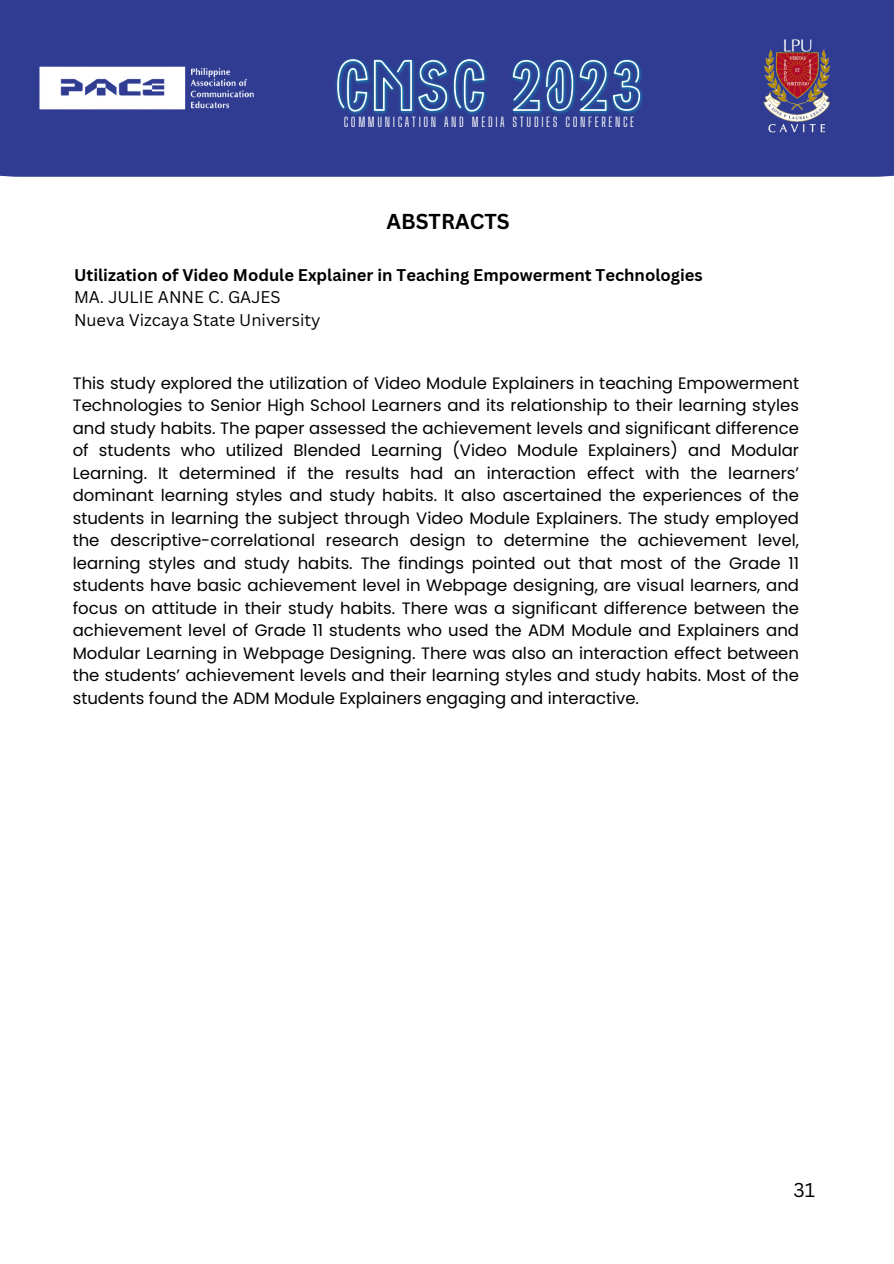
<style>
.page{position:relative;width:894px;height:1264px;background:#fff}
.page>*{position:absolute;margin:0;border:0;box-sizing:border-box;transform-origin:0 0}
.t1{font:700 21px "Canva Sans";color:#000}
.t2{font:19.5px "Canva Sans";color:#000}
.t3{font:16.5px/22.5px "Poppins";color:#000;text-align:justify}
.t4{font:700 16.5px "Canva Sans";color:#000}
.t5{font:16.5px "Canva Sans";color:#000}
.t6{font:12.9px "Big Shoulders Display";letter-spacing:.2em;color:#fff}
</style>
<div class="page">
<div style="left:0;top:0;width:893px;height:177px;background:#2f3c91"></div>
<img style="left:39px;top:66px;width:215px;height:44px">
<img style="left:763px;top:39px;width:68px;height:94px">
<img style="left:336px;top:58px;width:307px;height:57px">
<p class="t6" style="left:343px;top:114px;width:292px">COMMUNICATION AND MEDIA STUDIES CONFERENCE</p>
<h2 class="t1" style="left:386px;top:207px;width:125px">ABSTRACTS</h2>
<p class="t4" style="left:74px;top:263px;width:630px">Utilization of Video Module Explainer in Teaching Empowerment Technologies</p>
<p class="t5" style="left:74px;top:285px;width:208px">MA. JULIE ANNE C. GAJES</p>
<p class="t5" style="left:74px;top:308px;width:248px">Nueva Vizcaya State University</p>
<p class="t3" style="left:73px;top:372px;width:727px">This study explored the utilization of Video Module Explainers in teaching Empowerment Technologies to Senior High School Learners and its relationship to their learning styles and study habits. The paper assessed the achievement levels and significant difference of students who utilized Blended Learning (Video Module Explainers) and Modular Learning. It determined if the results had an interaction effect with the learners’ dominant learning styles and study habits. It also ascertained the experiences of the students in learning the subject through Video Module Explainers. The study employed the descriptive-correlational research design to determine the achievement level, learning styles and study habits. The findings pointed out that most of the Grade 11 students have basic achievement level in Webpage designing, are visual learners, and focus on attitude in their study habits. There was a significant difference between the achievement level of Grade 11 students who used the ADM Module and Explainers and Modular Learning in Webpage Designing. There was also an interaction effect between the students’ achievement levels and their learning styles and study habits. Most of the students found the ADM Module Explainers engaging and interactive.</p>
<p class="t2" style="left:793px;top:1175px;width:23px">31</p>
</div>
